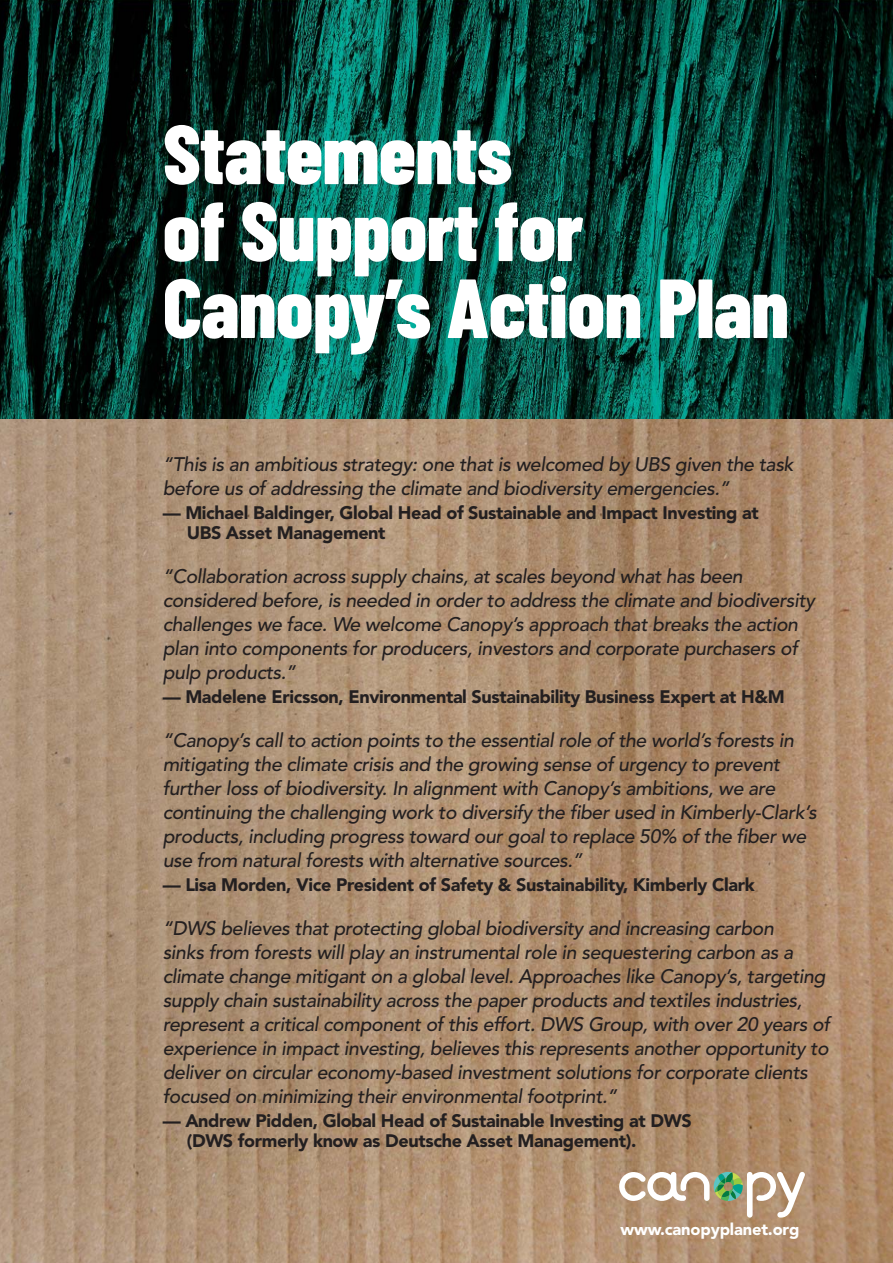
<style>
.page{position:relative;width:893px;height:1263px;background:#fff}
.page>*{position:absolute;margin:0;border:0;box-sizing:border-box;transform-origin:0 0}
.t1{font:800 83.7px/76.9px "Barlow Condensed";letter-spacing:-.01em;color:#fff}
.t2{font:italic 500 19.5px/24px "Avenir";letter-spacing:-.02em;color:#231f20}
.t3{font:900 18px/19.5px "Avenir";letter-spacing:-.02em;color:#231f20}
.t4{font:900 16.5px "Avenir";letter-spacing:-.01em;color:#fff}
</style>
<div class="page">
<img style="left:397px;top:0;width:495px;height:420px">
<img style="left:0;top:0;width:397px;height:420px">
<img style="left:0;top:420px;width:892px;height:843px">
<svg style="left:618px;top:1172px;width:187px;height:51px"></svg>
<h1 class="t1" style="left:163px;top:112px;width:628px">Statements<br>of Support for<br>Canopy’s Action Plan</h1>
<p class="t2" style="left:163px;top:454px;width:632px">“This is an ambitious strategy: one that is welcomed by UBS given the task before us of addressing the climate and biodiversity emergencies.”</p>
<p class="t3" style="left:187px;top:505px;width:573px;text-indent:-24px">— Michael Baldinger, Global Head of Sustainable and Impact Investing at<br>UBS Asset Management</p>
<p class="t2" style="left:163px;top:566px;width:653px">“Collaboration across supply chains, at scales beyond what has been considered before, is needed in order to address the climate and biodiversity challenges we face. We welcome Canopy’s approach that breaks the action plan into components for producers, investors and corporate purchasers of pulp products.”</p>
<p class="t3" style="left:163px;top:688px;width:623px">— Madelene Ericsson, Environmental Sustainability Business Expert at H&amp;M</p>
<p class="t2" style="left:163px;top:730px;width:655px">“Canopy’s call to action points to the essential role of the world’s forests in mitigating the climate crisis and the growing sense of urgency to prevent further loss of biodiversity. In alignment with Canopy’s ambitions, we are continuing the challenging work to diversify the fiber used in Kimberly-Clark’s products, including progress toward our goal to replace 50% of the fiber we use from natural forests with alternative sources.”</p>
<p class="t3" style="left:163px;top:877px;width:593px">— Lisa Morden, Vice President of Safety &amp; Sustainability, Kimberly Clark</p>
<p class="t2" style="left:163px;top:919px;width:668px">“DWS believes that protecting global biodiversity and increasing carbon<br>sinks from forests will play an instrumental role in sequestering carbon as a climate change mitigant on a global level. Approaches like Canopy’s, targeting supply chain sustainability across the paper products and textiles industries, represent a critical component of this effort. DWS Group, with over 20 years of experience in impact investing, believes this represents another opportunity to deliver on circular economy-based investment solutions for corporate clients focused on minimizing their environmental footprint.”</p>
<p class="t3" style="left:187px;top:1113px;width:506px;text-indent:-24px">— Andrew Pidden, Global Head of Sustainable Investing at DWS (DWS formerly know as Deutsche Asset Management).</p>
<p class="t4" style="left:620px;top:1222px;width:180px">www.canopyplanet.org</p>
</div>
